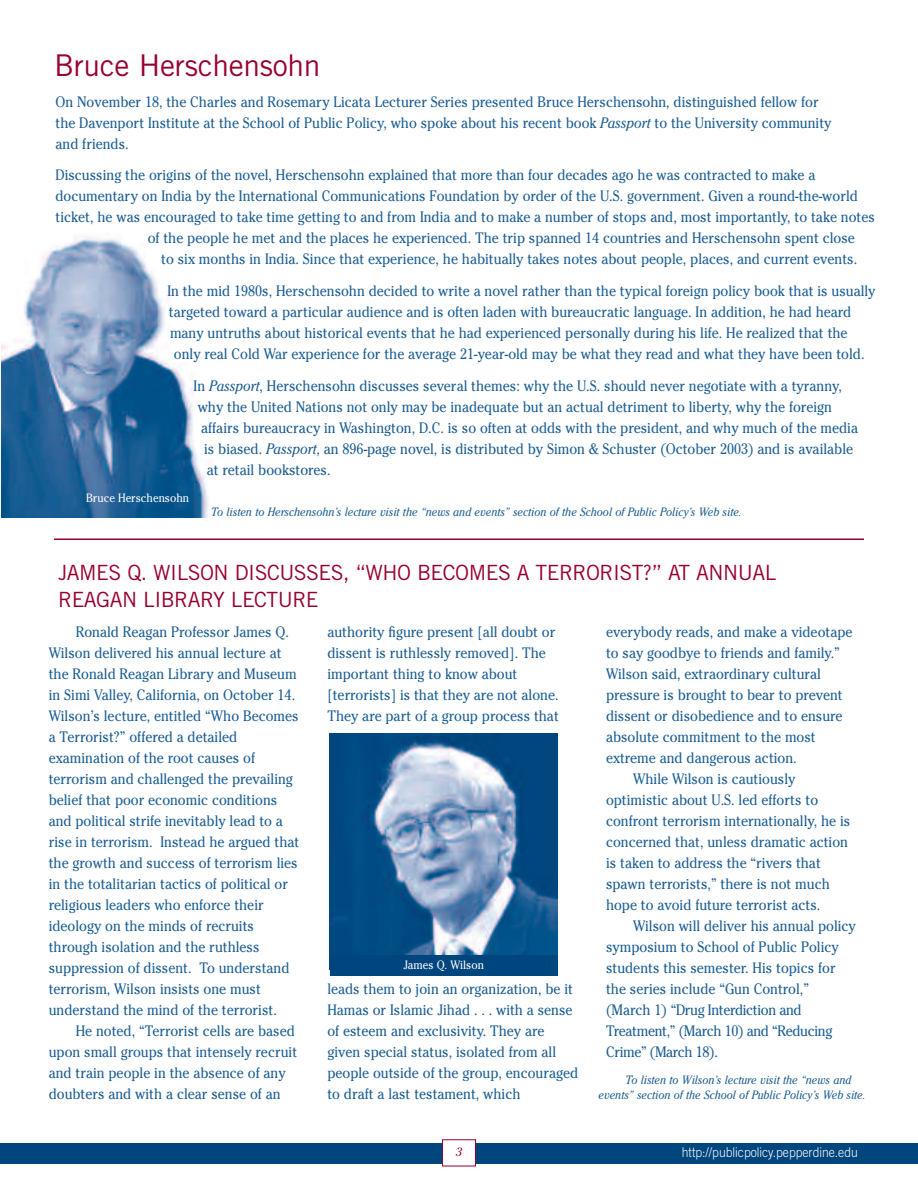
<style>
.page{position:relative;width:918px;height:1188px;background:#fff}
.page>*{position:absolute;margin:0;border:0;box-sizing:border-box;transform-origin:0 0}
.t1{font:30px "Trade Gothic";letter-spacing:-.01em;color:#98012d}
.t2{font:21px/27px "Trade Gothic";letter-spacing:-.025em;color:#98012d}
.t3{font:15px/21px "Cheltenham";color:#1a5d93;scale:.9 1}
.t4{font:15px "Cheltenham";letter-spacing:-.025em;color:#1a5d93;scale:.9 1}
.t5{font:300 13.5px "Trade Gothic";color:#fff;scale:.9 1}
.t6{font:italic 12px/15px "Cheltenham";color:#1a5d93;scale:.9 1}
.t7{font:12px "Cheltenham";color:#fff;scale:.9 1}
.t8{font:italic 12px "Cheltenham";color:#98012d}
.s1{font-style:italic}
</style>
<div class="page">
<div style="left:0;top:1143px;width:918px;height:20px;background:#00467e"></div>
<img style="left:2px;top:233px;width:207px;height:284px">
<div style="left:443px;top:1140px;width:32px;height:26px;background:#fff"></div>
<div style="left:442px;top:1139px;width:34px;height:27px;border:1px solid #98012d"></div>
<hr style="left:54px;top:538px;width:810px;height:2px;background:#98012d">
<img style="left:330px;top:734px;width:228px;height:221px">
<div style="left:330px;top:955px;width:228px;height:21px;background:#00467e"></div>
<h1 class="t1" style="left:54px;top:54px;width:268px">Bruce Herschensohn</h1>
<p class="t3" style="left:56px;top:91px;width:864px">On November 18, the Charles and Rosemary Licata Lecturer Series presented Bruce Herschensohn, distinguished fellow for the Davenport Institute at the School of Public Policy, who spoke about his recent book <span class="s1">Passport</span> to the University community and friends.</p>
<p class="t3" style="left:56px;top:165px;width:846px">Discussing the origins of the novel, Herschensohn explained that more than four decades ago he was contracted to make a</p>
<p class="t3" style="left:56px;top:186px;width:893px">documentary on India by the International Communications Foundation by order of the U.S. government. Given a round-the-world</p>
<p class="t3" style="left:56px;top:207px;width:912px">ticket, he was encouraged to take time getting to and from India and to make a number of stops and, most importantly, to take notes</p>
<p class="t3" style="left:148px;top:228px;width:787px">of the people he met and the places he experienced. The trip spanned 14 countries and Herschensohn spent close</p>
<p class="t3" style="left:161px;top:249px;width:775px">to six months in India. Since that experience, he habitually takes notes about people, places, and current events.</p>
<p class="t3" style="left:167px;top:281px;width:788px">In the mid 1980s, Herschensohn decided to write a novel rather than the typical foreign policy book that is usually</p>
<p class="t3" style="left:169px;top:302px;width:760px">targeted toward a particular audience and is often laden with bureaucratic language. In addition, he had heard</p>
<p class="t3" style="left:170px;top:323px;width:754px">many untruths about historical events that he had experienced personally during his life. He realized that the</p>
<p class="t3" style="left:174px;top:344px;width:769px">only real Cold War experience for the average 21-year-old may be what they read and what they have been told.</p>
<p class="t3" style="left:194px;top:375px;width:722px">In <span class="s1">Passport</span>, Herschensohn discusses several themes: why the U.S. should never negotiate with a tyranny,</p>
<p class="t3" style="left:198px;top:396px;width:706px">why the United Nations not only may be inadequate but an actual detriment to liberty, why the foreign</p>
<p class="t3" style="left:201px;top:417px;width:731px">affairs bureaucracy in Washington, D.C. is so often at odds with the president, and why much of the media</p>
<p class="t3" style="left:204px;top:438px;width:723px">is biased. <span class="s1">Passport</span>, an 896-page novel, is distributed by Simon &amp; Schuster (October 2003) and is available</p>
<p class="t3" style="left:207px;top:459px;width:139px">at retail bookstores.</p>
<p class="t6" style="left:211px;top:505px;width:591px">To listen to Herschensohn’s lecture visit the “news and events” section of the School of Public Policy’s Web site.</p>
<p class="t7" style="left:86px;top:490px;width:116px">Bruce Herschensohn</p>
<h2 class="t2" style="left:58px;top:561px;width:720px">JAMES Q. WILSON DISCUSSES, “WHO BECOMES A TERRORIST?” AT ANNUAL<br>REAGAN LIBRARY LECTURE</h2>
<p class="t3" style="left:49px;top:621px;width:280px;text-indent:27px">Ronald Reagan Professor James Q.<br>Wilson delivered his annual lecture at the Ronald Reagan Library and Museum in Simi Valley, California, on October 14.<br>Wilson’s lecture, entitled “Who Becomes a Terrorist?” offered a detailed examination of the root causes of terrorism and challenged the prevailing belief that poor economic conditions and political strife inevitably lead to a rise in terrorism. Instead he argued that the growth and success of terrorism lies in the totalitarian tactics of political or religious leaders who enforce their ideology on the minds of recruits through isolation and the ruthless suppression of dissent. To understand terrorism, Wilson insists one must understand the mind of the terrorist.</p>
<p class="t3" style="left:49px;top:1020px;width:278px;text-indent:27px">He noted, “Terrorist cells are based upon small groups that intensely recruit and train people in the absence of any doubters and with a clear sense of an</p>
<p class="t3" style="left:327px;top:621px;width:259px">authority figure present [all doubt or dissent is ruthlessly removed]. The important thing to know about [terrorists] is that they are not alone.<br>They are part of a group process that</p>
<p class="t7" style="left:403px;top:958px;width:91px">James Q. Wilson</p>
<p class="t3" style="left:327px;top:978px;width:280px">leads them to join an organization, be it Hamas or Islamic Jihad . . . with a sense of esteem and exclusivity. They are given special status, isolated from all people outside of the group, encouraged to draft a last testament, which</p>
<p class="t8" style="left:456px;top:1148px;width:8px">3</p>
<p class="t3" style="left:606px;top:621px;width:275px">everybody reads, and make a videotape</p>
<p class="t3" style="left:606px;top:642px;width:261px">to say goodbye to friends and family.”</p>
<p class="t3" style="left:606px;top:663px;width:240px">Wilson said, extraordinary cultural</p>
<p class="t3" style="left:606px;top:684px;width:265px">pressure is brought to bear to prevent</p>
<p class="t3" style="left:606px;top:705px;width:264px">dissent or disobedience and to ensure</p>
<p class="t3" style="left:606px;top:726px;width:235px">absolute commitment to the most</p>
<p class="t3" style="left:606px;top:747px;width:213px">extreme and dangerous action.</p>
<p class="t3" style="left:633px;top:768px;width:182px">While Wilson is cautiously</p>
<p class="t3" style="left:606px;top:789px;width:237px">optimistic about U.S. led efforts to</p>
<p class="t3" style="left:606px;top:810px;width:273px">confront terrorism internationally, he is</p>
<p class="t3" style="left:606px;top:831px;width:270px">concerned that, unless dramatic action</p>
<p class="t3" style="left:606px;top:852px;width:240px">is taken to address the “rivers that</p>
<p class="t3" style="left:606px;top:873px;width:250px">spawn terrorists,” there is not much</p>
<p class="t3" style="left:606px;top:894px;width:240px">hope to avoid future terrorist acts.</p>
<p class="t3" style="left:633px;top:915px;width:249px">Wilson will deliver his annual policy</p>
<p class="t3" style="left:606px;top:936px;width:260px">symposium to School of Public Policy</p>
<p class="t3" style="left:606px;top:957px;width:257px">students this semester. His topics for</p>
<p class="t3" style="left:606px;top:978px;width:227px">the series include “Gun Control,”</p>
<p class="t4" style="left:606px;top:1001px;width:219px">(March 1) “Drug Interdiction and</p>
<p class="t4" style="left:606px;top:1022px;width:253px">Treatment,” (March 10) and “Reducing</p>
<p class="t4" style="left:606px;top:1043px;width:126px">Crime” (March 18).</p>
<p class="t6" style="left:598px;top:1074px;width:298px;text-indent:27px">To listen to Wilson’s lecture visit the “news and events” section of the School of Public Policy’s Web site.</p>
<p class="t5" style="left:682px;top:1147px;width:197px">http://publicpolicy.pepperdine.edu</p>
</div>
